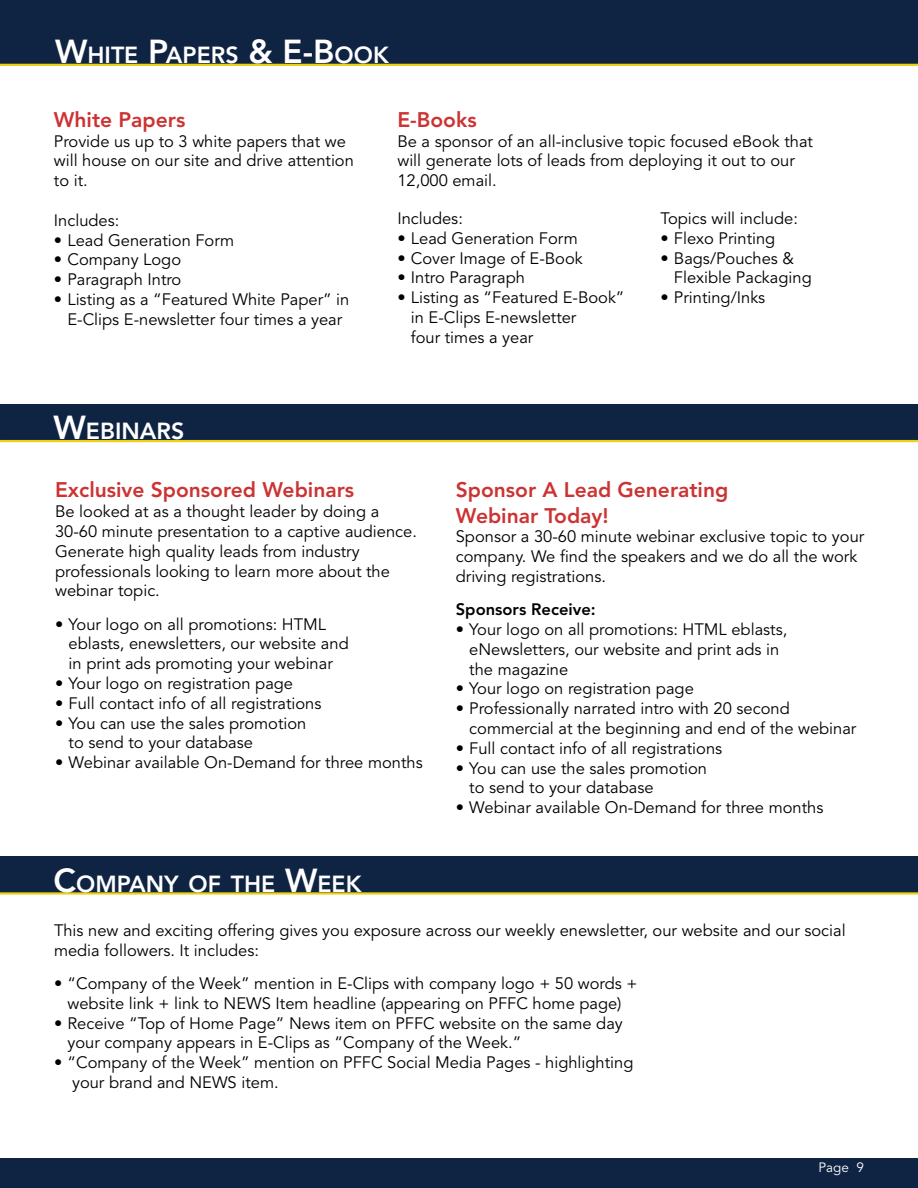
<style>
.page{position:relative;width:918px;height:1188px;background:#fff}
.page>*{position:absolute;margin:0;border:0;box-sizing:border-box;transform-origin:0 0}
.t1{font:800 23.1px "Avenir LT Std";color:#fff}
.t2{font:800 21px/25.2px "Avenir LT Std";color:#c33}
.t3{font:16.5px/19.8px "Avenir LT Std";color:#000}
.t4{font:800 16.5px "Avenir LT Std";color:#000}
.t5{font:13.5px "Avenir LT Std";color:#fff}
.s1{font-size:33px}
</style>
<div class="page">
<div style="left:0;top:1158px;width:918px;height:30px;background:#0f2443"></div>
<div style="left:0;top:0;width:918px;height:66px;background:#0f2443"></div>
<div style="left:0;top:404px;width:918px;height:37px;background:#0f2443"></div>
<div style="left:0;top:856px;width:918px;height:37px;background:#0f2443"></div>
<hr style="left:0;top:440px;width:918px;height:2px;background:#ecd118">
<hr style="left:0;top:892px;width:918px;height:3px;background:#ecd118">
<h1 class="t1" style="left:55px;top:42px;width:335px"><span class="s1">W</span>HITE <span class="s1">P</span>APERS <span class="s1">&amp; E-B</span>OOK</h1>
<p class="t2" style="left:54px;top:107px;width:133px">White Papers</p>
<p class="t3" style="left:54px;top:132px;width:302px">Provide us up to 3 white papers that we will house on our site and drive attention to it.</p>
<p class="t3" style="left:54px;top:211px;width:67px">Includes:</p>
<p class="t3" style="left:54px;top:231px;width:182px">• Lead Generation Form</p>
<p class="t3" style="left:54px;top:250px;width:129px">• Company Logo</p>
<p class="t3" style="left:54px;top:270px;width:129px">• Paragraph Intro</p>
<p class="t3" style="left:54px;top:290px;width:297px;text-align:center">• Listing as a “Featured White Paper” in<br>E-Clips E-newsletter four times a year</p>
<p class="t2" style="left:397px;top:107px;width:81px">E-Books</p>
<p class="t3" style="left:397px;top:132px;width:417px">Be a sponsor of an all-inclusive topic focused eBook that will generate lots of leads from deploying it out to our<br>12,000 email.</p>
<p class="t3" style="left:397px;top:209px;width:67px">Includes:</p>
<p class="t3" style="left:397px;top:229px;width:182px">• Lead Generation Form</p>
<p class="t3" style="left:397px;top:248px;width:187px">• Cover Image of E-Book</p>
<p class="t3" style="left:397px;top:268px;width:129px">• Intro Paragraph</p>
<p class="t3" style="left:411px;top:288px;width:215px;text-indent:-13px">• Listing as “Featured E-Book” in E-Clips E-newsletter<br>four times a year</p>
<p class="t3" style="left:660px;top:209px;width:139px">Topics will include:</p>
<p class="t3" style="left:660px;top:229px;width:116px">• Flexo Printing</p>
<p class="t3" style="left:674px;top:248px;width:139px;text-indent:-13px">• Bags/Pouches &amp;<br>Flexible Packaging</p>
<p class="t3" style="left:660px;top:288px;width:106px">• Printing/Inks</p>
<h1 class="t1" style="left:54px;top:418px;width:132px"><span class="s1">W</span>EB INARS</h1>
<p class="t2" style="left:55px;top:478px;width:301px">Exclusive Sponsored Webinars</p>
<p class="t3" style="left:55px;top:502px;width:363px">Be looked at as a thought leader by doing a 30-60 minute presentation to a captive audience.<br>Generate high quality leads from industry professionals looking to learn more about the webinar topic.</p>
<p class="t3" style="left:69px;top:615px;width:282px;text-indent:-13px">• Your logo on all promotions: HTML eblasts, enewsletters, our website and in print ads promoting your webinar</p>
<p class="t3" style="left:55px;top:674px;width:240px">• Your logo on registration page</p>
<p class="t3" style="left:55px;top:694px;width:268px">• Full contact info of all registrations</p>
<p class="t3" style="left:69px;top:714px;width:239px;text-indent:-13px">• You can use the sales promotion to send to your database</p>
<p class="t3" style="left:55px;top:753px;width:369px">• Webinar available On-Demand for three months</p>
<h1 class="t1" style="left:54px;top:870px;width:309px"><span class="s1">C</span>OMPANY OF THE <span class="s1">W</span>EEK</h1>
<p class="t2" style="left:456px;top:478px;width:274px">Sponsor A Lead Generating<br>Webinar Today!</p>
<p class="t3" style="left:456px;top:527px;width:410px">Sponsor a 30-60 minute webinar exclusive topic to your company. We find the speakers and we do all the work driving registrations.</p>
<p class="t4" style="left:456px;top:600px;width:141px">Sponsors Receive:</p>
<p class="t3" style="left:469px;top:620px;width:320px;text-indent:-13px">• Your logo on all promotions: HTML eblasts, eNewsletters, our website and print ads in the magazine</p>
<p class="t3" style="left:456px;top:679px;width:240px">• Your logo on registration page</p>
<p class="t3" style="left:469px;top:699px;width:389px;text-indent:-13px">• Professionally narrated intro with 20 second commercial at the beginning and end of the webinar</p>
<p class="t3" style="left:456px;top:739px;width:268px">• Full contact info of all registrations</p>
<p class="t3" style="left:469px;top:759px;width:239px;text-indent:-13px">• You can use the sales promotion to send to your database</p>
<p class="t3" style="left:456px;top:798px;width:369px">• Webinar available On-Demand for three months</p>
<p class="t3" style="left:54px;top:921px;width:793px">This new and exciting offering gives you exposure across our weekly enewsletter, our website and our social media followers. It includes:</p>
<p class="t3" style="left:54px;top:974px;width:585px;text-align:center">• “Company of the Week” mention in E-Clips with company logo + 50 words + website link + link to NEWS Item headline (appearing on PFFC home page)</p>
<p class="t3" style="left:68px;top:1013px;width:557px;text-indent:-13px">• Receive “Top of Home Page” News item on PFFC website on the same day your company appears in E-Clips as “Company of the Week.”</p>
<p class="t3" style="left:72px;top:1053px;width:563px;text-indent:-18px">• “Company of the Week” mention on PFFC Social Media Pages - highlighting your brand and NEWS item.</p>
<p class="t5" style="left:818px;top:1160px;width:47px">Page 9</p>
</div>
